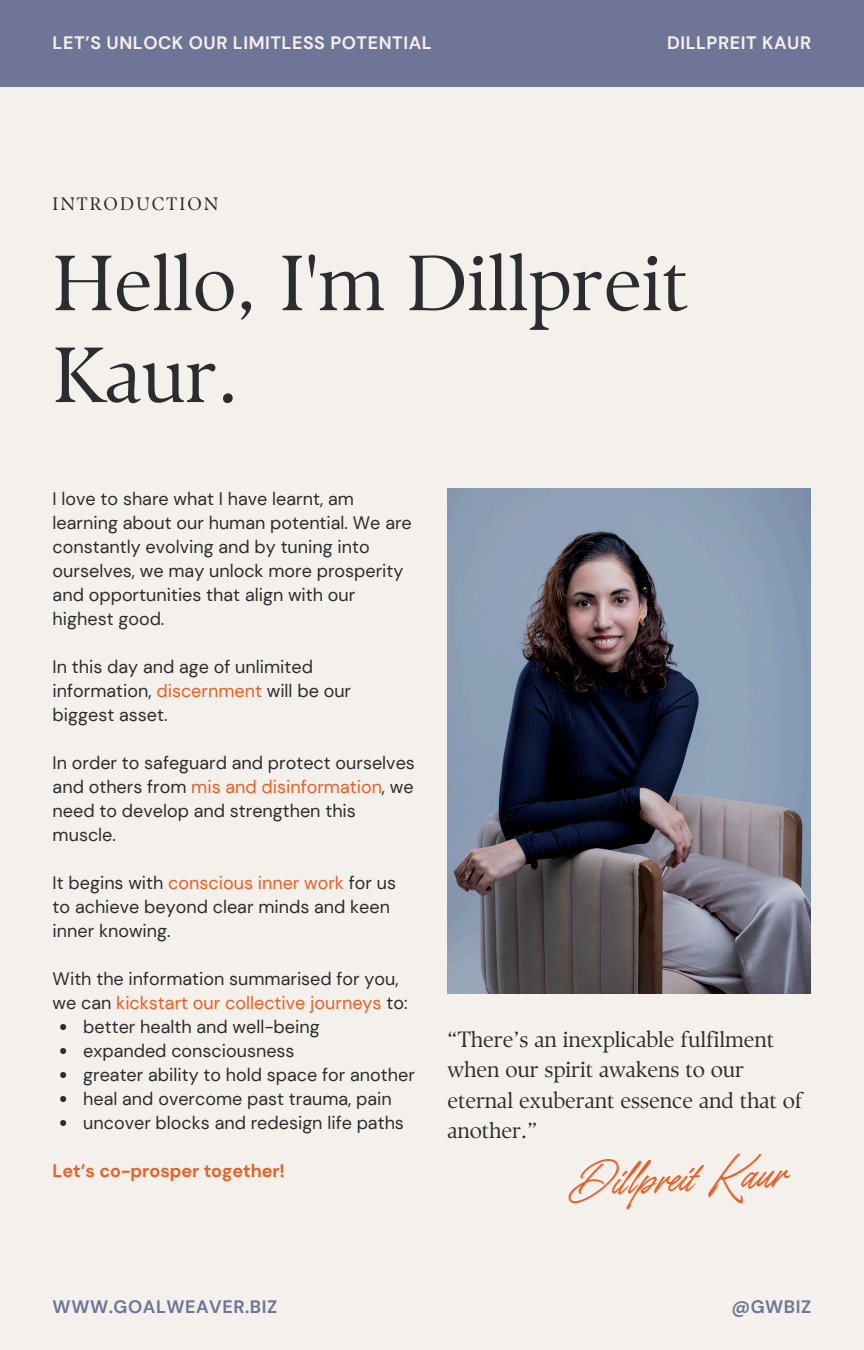
<style>
.page{position:relative;width:864px;height:1350px;background:#f4f0eb}
.page>*{position:absolute;margin:0;border:0;box-sizing:border-box;transform-origin:0 0}
.t1{font:78.08px/91.8px "TY Serif D";color:#2b2c30}
.t2{font:36.68px "TY Script";color:#e85e25}
.t3{font:22.05px/30.4px "TY Serif D";letter-spacing:-.005em;color:#2b2c30}
.t4{font:18px/24.1px "DM Sans";color:#2b2c30}
.t5{font:700 18px "DM Sans";letter-spacing:.03em;color:#f4f0eb}
.t6{font:700 18px "DM Sans";letter-spacing:.03em;color:#6e7597}
.t7{font:700 18px "DM Sans";color:#e85e25}
.t8{font:18px "TY Serif D";letter-spacing:.12em;color:#2b2c30}
.s1{color:#e85e25}
</style>
<div class="page">
<img style="left:447px;top:489px;width:363px;height:505px">
<div style="left:0;top:0;width:864px;height:86px;background:#6e7597"></div>
<svg style="left:60px;top:1024px;width:6px;height:6px"></svg>
<svg style="left:60px;top:1048px;width:6px;height:6px"></svg>
<svg style="left:60px;top:1072px;width:6px;height:6px"></svg>
<svg style="left:60px;top:1096px;width:6px;height:6px"></svg>
<svg style="left:60px;top:1120px;width:6px;height:6px"></svg>
<h4 class="t5" style="left:53px;top:31px;width:381px">LET’S UNLOCK OUR LIMITLESS POTENTIAL</h4>
<h1 class="t8" style="left:53px;top:193px;width:167px">INTRODUCTION</h1>
<h4 class="t5" style="left:667px;top:31px;width:146px">DILLPREIT KAUR</h4>
<h5 class="t1" style="left:53px;top:237px;width:637px">Hello, I'm Dillpreit<br>Kaur.</h5>
<p class="t4" style="left:53px;top:487px;width:361px">I love to share what I have learnt, am learning about our human potential. We are constantly evolving and by tuning into ourselves, we may unlock more prosperity and opportunities that align with our highest good.</p>
<p class="t4" style="left:53px;top:655px;width:300px">In this day and age of unlimited information, <span class="s1">discernment</span> will be our biggest asset.</p>
<p class="t4" style="left:53px;top:751px;width:364px">In order to safeguard and protect ourselves and others from <span class="s1">mis and disinformation</span>, we need to develop and strengthen this muscle.</p>
<p class="t4" style="left:53px;top:871px;width:345px">It begins with <span class="s1">conscious inner work</span> for us to achieve beyond clear minds and keen inner knowing.</p>
<p class="t4" style="left:53px;top:967px;width:356px">With the information summarised for you, we can <span class="s1">kickstart our collective journeys</span> to:</p>
<p class="t4" style="left:83px;top:1015px;width:238px">better health and well-being</p>
<p class="t4" style="left:83px;top:1039px;width:213px">expanded consciousness</p>
<p class="t4" style="left:83px;top:1063px;width:333px">greater ability to hold space for another</p>
<p class="t4" style="left:83px;top:1087px;width:310px">heal and overcome past trauma, pain</p>
<h6 class="t4" style="left:83px;top:1111px;width:322px">uncover blocks and redesign life paths</h6>
<h3 class="t7" style="left:53px;top:1159px;width:234px">Let’s co-prosper together!</h3>
<p class="t3" style="left:447px;top:1024px;width:357px">“There’s an inexplicable fulfilment when our spirit awakens to our eternal exuberant essence and that of another.”</p>
<h2 class="t2" style="left:567px;top:1162px;width:219px;rotate:-3deg">Dil preit Kaur</h2>
<h4 class="t6" style="left:53px;top:1295px;width:226px">WWW.GOALWEAVER.BIZ</h4>
<h4 class="t6" style="left:731px;top:1295px;width:81px">@GWBIZ</h4>
</div>
